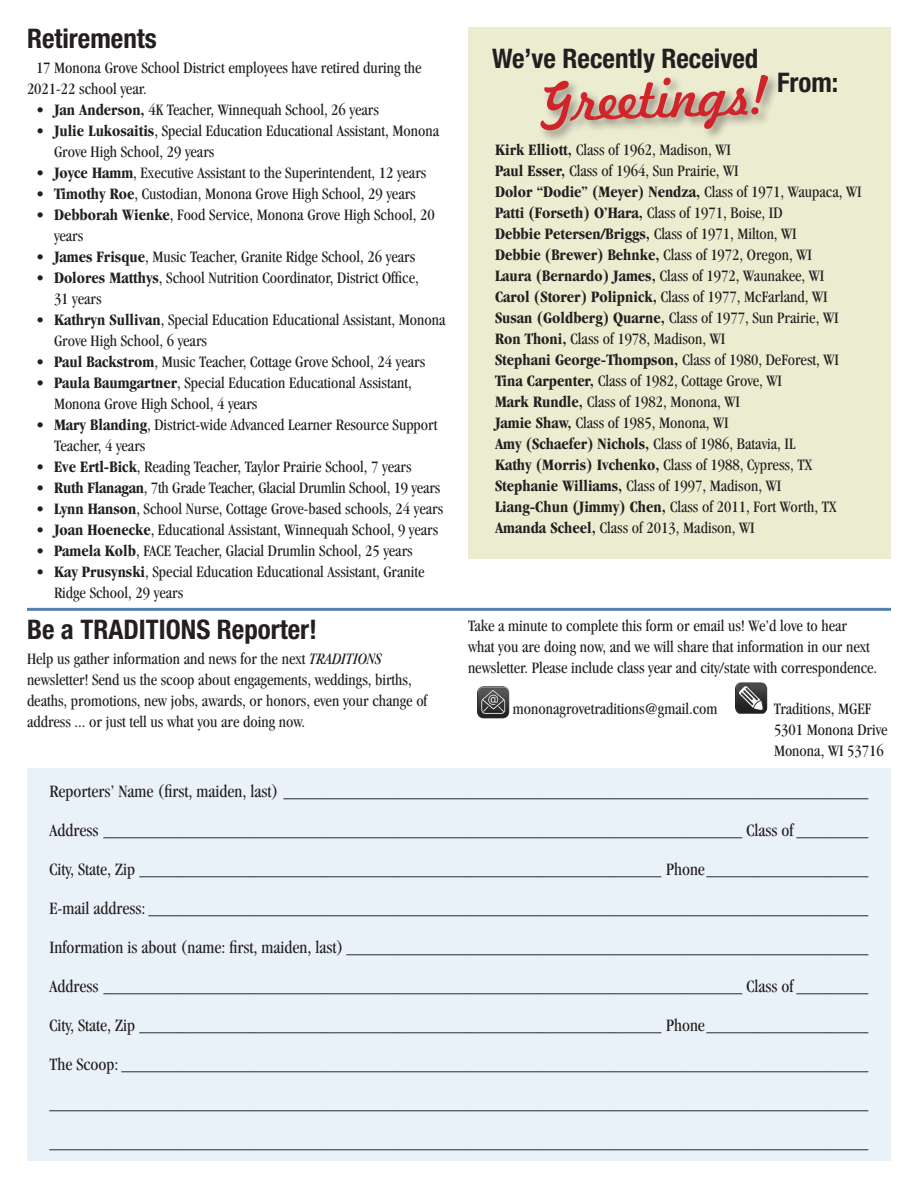
<style>
.page{position:relative;width:918px;height:1188px;background:#fff}
.page>*{position:absolute;margin:0;border:0;box-sizing:border-box;transform-origin:0 0}
.t1{font:52.5px "Freehand 521 BT Regular C";color:#d1232a}
.t2{font:700 condensed 27px "Helvetica Neue";color:#231f20}
.t3{font:condensed 18px/39px "Garamond";color:#231f20;text-align:justify}
.t4{font:condensed 16.5px/21px "Garamond";color:#231f20}
.s1{font-weight:700}
.s2{font-style:italic}
</style>
<div class="page">
<hr style="left:27px;top:608px;width:864px;height:3px;background:#5682a9">
<div style="left:27px;top:769px;width:864px;height:392px;background:#eaf2f9"></div>
<img style="left:477px;top:686px;width:32px;height:32px">
<img style="left:735px;top:682px;width:32px;height:32px">
<div style="left:468px;top:27px;width:423px;height:531px;background:#ececd1"></div>
<div style="left:537px;top:72px;width:244px;height:71px;background:#231f20;opacity:.46"></div>
<h2 class="t2" style="left:27px;top:22px;width:131px">Retirements</h2>
<p class="t4" style="left:27px;top:58px;width:396px;text-indent:9px">17 Monona Grove School District employees have retired during the<br>2021-22 school year.</p>
<p class="t4" style="left:36px;top:100px;width:344px"><span class="s1">• Jan Anderson,</span> 4K Teacher, Winnequah School, 26 years</p>
<p class="t4" style="left:54px;top:121px;width:387px;text-indent:-18px"><span class="s1">• Julie Lukosaitis</span>, Special Education Educational Assistant, Monona<br>Grove High School, 29 years</p>
<p class="t4" style="left:36px;top:163px;width:392px"><span class="s1">• Joyce Hamm</span>, Executive Assistant to the Superintendent, 12 years</p>
<p class="t4" style="left:36px;top:184px;width:381px"><span class="s1">• Timothy Roe</span>, Custodian, Monona Grove High School, 29 years</p>
<p class="t4" style="left:54px;top:205px;width:382px;text-indent:-18px"><span class="s1">• Debborah Wienke</span>, Food Service, Monona Grove High School, 20 years</p>
<p class="t4" style="left:36px;top:247px;width:381px"><span class="s1">• James Frisque</span>, Music Teacher, Granite Ridge School, 26 years</p>
<p class="t4" style="left:54px;top:268px;width:366px;text-indent:-18px"><span class="s1">• Dolores Matthys</span>, School Nutrition Coordinator, District Office,<br>31 years</p>
<p class="t4" style="left:54px;top:310px;width:393px;text-indent:-18px"><span class="s1">• Kathryn Sullivan</span>, Special Education Educational Assistant, Monona<br>Grove High School, 6 years</p>
<p class="t4" style="left:36px;top:352px;width:391px"><span class="s1">• Paul Backstrom</span>, Music Teacher, Cottage Grove School, 24 years</p>
<p class="t4" style="left:54px;top:373px;width:359px;text-indent:-18px"><span class="s1">• Paula Baumgartner</span>, Special Education Educational Assistant,<br>Monona Grove High School, 4 years</p>
<p class="t4" style="left:54px;top:415px;width:385px;text-indent:-18px"><span class="s1">• Mary Blanding</span>, District-wide Advanced Learner Resource Support<br>Teacher, 4 years</p>
<p class="t4" style="left:36px;top:457px;width:377px"><span class="s1">• Eve Ertl-Bick</span>, Reading Teacher, Taylor Prairie School, 7 years</p>
<p class="t4" style="left:36px;top:478px;width:406px"><span class="s1">• Ruth Flanagan</span>, 7th Grade Teacher, Glacial Drumlin School, 19 years</p>
<p class="t4" style="left:36px;top:499px;width:409px"><span class="s1">• Lynn Hanson</span>, School Nurse, Cottage Grove-based schools, 24 years</p>
<p class="t4" style="left:36px;top:520px;width:404px"><span class="s1">• Joan Hoenecke</span>, Educational Assistant, Winnequah School, 9 years</p>
<p class="t4" style="left:36px;top:541px;width:378px"><span class="s1">• Pamela Kolb</span>, FACE Teacher, Glacial Drumlin School, 25 years</p>
<p class="t4" style="left:54px;top:562px;width:372px;text-indent:-18px"><span class="s1">• Kay Prusynski</span>, Special Education Educational Assistant, Granite<br>Ridge School, 29 years</p>
<h2 class="t2" style="left:27px;top:613px;width:292px">Be a TRADITIONS Reporter!</h2>
<p class="t4" style="left:27px;top:648px;width:402px">Help us gather information and news for the next <span class="s2">TRADITIONS </span>newsletter! Send us the scoop about engagements, weddings, births, deaths, promotions, new jobs, awards, or honors, even your change of address ... or just tell us what you are doing now.</p>
<h2 class="t2" style="left:492px;top:42px;width:268px">We’ve Recently Received</h2>
<h1 class="t1" style="left:539px;top:67px;width:228px;rotate:-2deg">Greetings!</h1>
<h2 class="t2" style="left:777px;top:66px;width:63px">From:</h2>
<p class="t4" style="left:495px;top:139px;width:368px"><span class="s1">Kirk Elliott,</span> Class of 1962, Madison, WI<br><span class="s1">Paul Esser,</span> Class of 1964, Sun Prairie, WI<br><span class="s1">Dolor “Dodie” (Meyer) Nendza,</span> Class of 1971, Waupaca, WI <span class="s1">Patti (Forseth) O’Hara,</span> Class of 1971, Boise, ID<br><span class="s1">Debbie Petersen/Briggs,</span> Class of 1971, Milton, WI<br><span class="s1">Debbie (Brewer) Behnke,</span> Class of 1972, Oregon, WI<br><span class="s1">Laura (Bernardo) James,</span> Class of 1972, Waunakee, WI <span class="s1">Carol (Storer) Polipnick,</span> Class of 1977, McFarland, WI <span class="s1">Susan (Goldberg) Quarne,</span> Class of 1977, Sun Prairie, WI <span class="s1">Ron Thoni,</span> Class of 1978, Madison, WI<br><span class="s1">Stephani George-Thompson,</span> Class of 1980, DeForest, WI <span class="s1">Tina Carpenter,</span> Class of 1982, Cottage Grove, WI<br><span class="s1">Mark Rundle,</span> Class of 1982, Monona, WI<br><span class="s1">Jamie Shaw,</span> Class of 1985, Monona, WI<br><span class="s1">Amy (Schaefer) Nichols,</span> Class of 1986, Batavia, IL<br><span class="s1">Kathy (Morris) Ivchenko,</span> Class of 1988, Cypress, TX <span class="s1">Stephanie Williams,</span> Class of 1997, Madison, WI<br><span class="s1">Liang-Chun (Jimmy) Chen,</span> Class of 2011, Fort Worth, TX <span class="s1">Amanda Scheel,</span> Class of 2013, Madison, WI</p>
<p class="t4" style="left:468px;top:615px;width:411px">Take a minute to complete this form or email us! We’d love to hear what you are doing now, and we will share that information in our next newsletter. Please include class year and city/state with correspondence.</p>
<p class="t4" style="left:513px;top:698px;width:206px">mononagrovetraditions@gmail.com</p>
<p class="t4" style="left:774px;top:698px;width:115px">Traditions, MGEF<br>5301 Monona Drive<br>Monona, WI 53716</p>
<p class="t3" style="left:50px;top:771px;width:821px">Reporters’ Name (first, maiden, last) _________________________________________________________________ Address _______________________________________________________________________ Class of ________ City, State, Zip __________________________________________________________ Phone__________________ E-mail address: ________________________________________________________________________________ Information is about (name: first, maiden, last) __________________________________________________________ Address _______________________________________________________________________ Class of ________ City, State, Zip __________________________________________________________ Phone__________________ The Scoop: ___________________________________________________________________________________ ___________________________________________________________________________________________ ___________________________________________________________________________________________</p>
</div>
